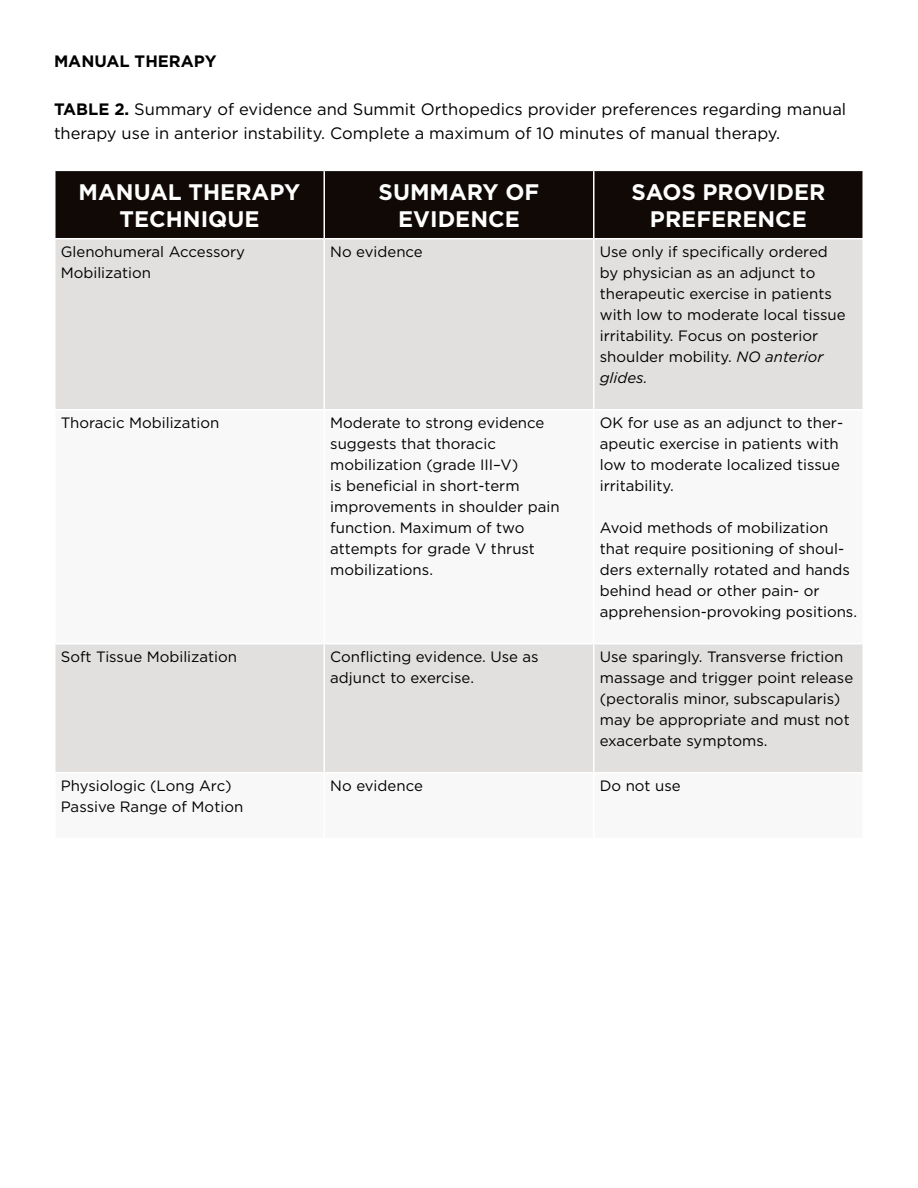
<style>
.page{position:relative;width:918px;height:1188px;background:#fff}
.page>*{position:absolute;margin:0;border:0;box-sizing:border-box;transform-origin:0 0}
.t1{font:700 22.5px/27px "Gotham";color:#fff;text-align:center}
.t2{font:16.5px/24px "Gotham";color:#000}
.t3{font:700 16.5px "Gotham";color:#000}
.t4{font:15px/21px "Gotham";color:#000}
.s1{font-weight:700}
.s2{font-style:italic}
</style>
<div class="page">
<div style="left:56px;top:171px;width:806px;height:67px;background:#100906"></div>
<div style="left:56px;top:239px;width:806px;height:170px;background:#e2e0df"></div>
<div style="left:56px;top:644px;width:806px;height:128px;background:#e2e0df"></div>
<hr style="left:324px;top:239px;width:1px;height:170px;background:#fff">
<hr style="left:593px;top:239px;width:1px;height:170px;background:#fff">
<hr style="left:593px;top:644px;width:1px;height:128px;background:#fff">
<hr style="left:324px;top:644px;width:1px;height:128px;background:#fff">
<hr style="left:324px;top:171px;width:1px;height:67px;background:#fff">
<hr style="left:593px;top:171px;width:1px;height:67px;background:#fff">
<p class="t3" style="left:54px;top:50px;width:164px">MANUAL THERAPY</p>
<p class="t2" style="left:54px;top:97px;width:794px"><span class="s1">TABLE 2.</span> Summary of evidence and Summit Orthopedics provider preferences regarding manual therapy use in anterior instability. Complete a maximum of 10 minutes of manual therapy.</p>
<h1 class="t1" style="left:79px;top:178px;width:223px">MANUAL THERAPY<br>TECHNIQUE</h1>
<h1 class="t1" style="left:379px;top:178px;width:162px">SUMMARY OF<br>EVIDENCE</h1>
<h1 class="t1" style="left:632px;top:178px;width:195px">SAOS PROVIDER<br>PREFERENCE</h1>
<p class="t4" style="left:61px;top:241px;width:186px">Glenohumeral Accessory<br>Mobilization</p>
<p class="t4" style="left:330px;top:241px;width:94px">No evidence</p>
<p class="t4" style="left:600px;top:241px;width:247px">Use only if specifically ordered by physician as an adjunct to therapeutic exercise in patients with low to moderate local tissue irritability. Focus on posterior shoulder mobility. <span class="s2">NO anterior glides.</span></p>
<p class="t4" style="left:61px;top:412px;width:160px">Thoracic Mobilization</p>
<p class="t4" style="left:330px;top:412px;width:231px">Moderate to strong evidence suggests that thoracic mobilization (grade III–V)<br>is beneficial in short-term improvements in shoulder pain function. Maximum of two attempts for grade V thrust mobilizations.</p>
<p class="t4" style="left:600px;top:412px;width:245px">OK for use as an adjunct to ther&shy;apeutic exercise in patients with low to moderate localized tissue irritability.</p>
<p class="t4" style="left:600px;top:517px;width:259px">Avoid methods of mobilization that require positioning of shoul&shy;ders externally rotated and hands behind head or other pain- or apprehension-provoking positions.</p>
<p class="t4" style="left:61px;top:646px;width:178px">Soft Tissue Mobilization</p>
<p class="t4" style="left:330px;top:646px;width:210px">Conflicting evidence. Use as adjunct to exercise.</p>
<p class="t4" style="left:600px;top:646px;width:255px">Use sparingly. Transverse friction massage and trigger point release (pectoralis minor, subscapularis) may be appropriate and must not exacerbate symptoms.</p>
<p class="t4" style="left:61px;top:775px;width:184px">Physiologic (Long Arc)<br>Passive Range of Motion</p>
<p class="t4" style="left:330px;top:775px;width:94px">No evidence</p>
<p class="t4" style="left:600px;top:775px;width:82px">Do not use</p>
</div>
